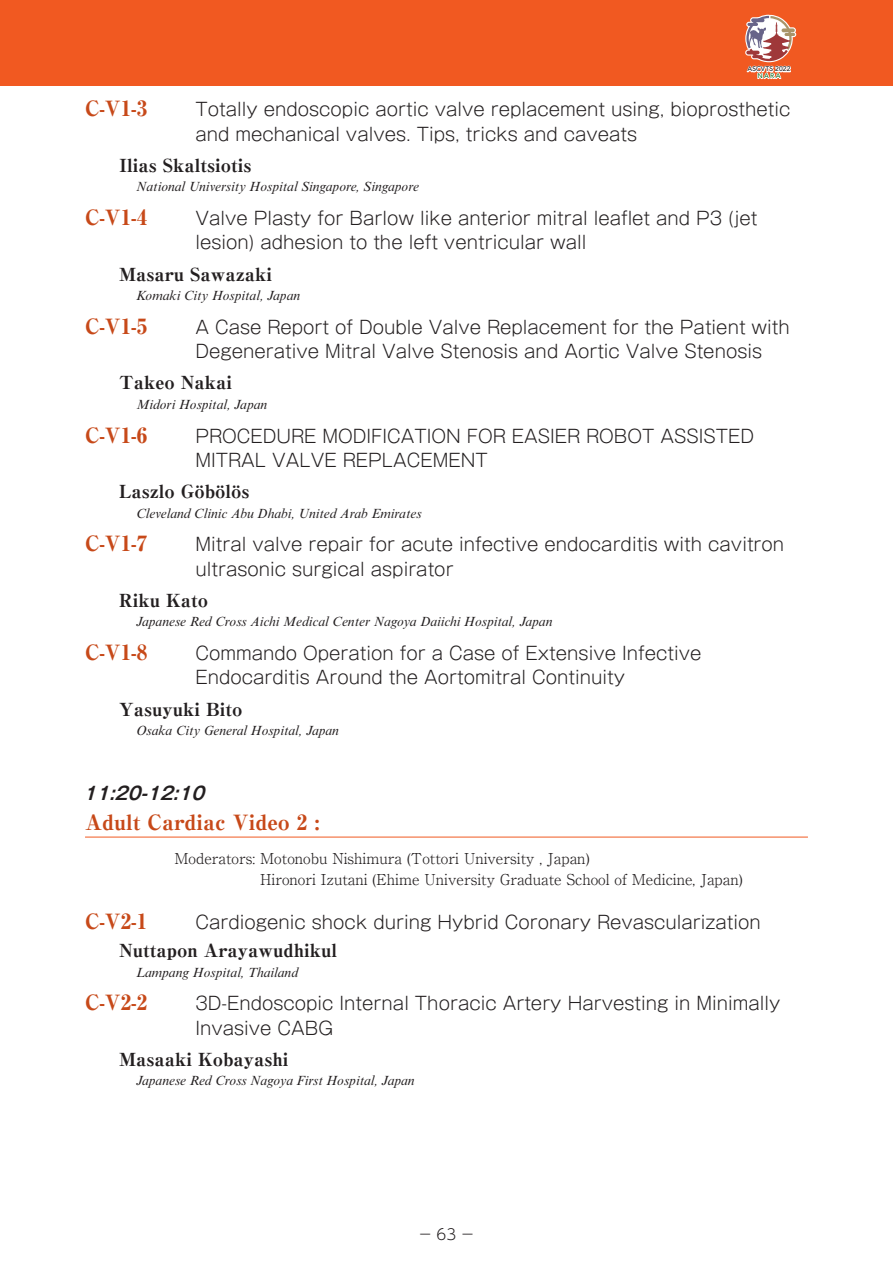
<style>
.page{position:relative;width:893px;height:1263px;background:#fff}
.page>*{position:absolute;margin:0;border:0;box-sizing:border-box;transform-origin:0 0}
.t1{font:800 21px "Ryumin Pr 6 N";color:#c74919}
.t2{font:300 18px/24.3px "Gothic MB101 Pr 6 N";color:#231f20}
.t3{font:800 18px "Ryumin Pr 6 N";color:#231f20}
.t4{font:italic 700 18px "Gothic MB101 Pr 6 N De";color:#231f20;scale:.95 1}
.t5{font:300 15px/21px "Ryumin Pr 6 N";color:#231f20}
.t6{font:300 15px "UD Shin Go Pr 6 N";color:#231f20}
.t7{font:italic 13.5px "Times New Roman MT Std";color:#231f20}
.t8{font:500 6.75px "Avenir LT Std";letter-spacing:.01em;color:#231f20}
.t9{font:500 6.75px "Avenir LT Std";color:#196e26}
</style>
<div class="page">
<div style="left:0;top:0;width:893px;height:86px;background:#f15921"></div>
<svg style="left:745px;top:14px;width:52px;height:66px"></svg>
<hr style="left:85px;top:837px;width:723px;height:1px;background:#f15921">
<p class="t8" style="left:747px;top:65px;width:44px">ASCVTS 2022</p>
<p class="t9" style="left:757px;top:72px;width:25px">NARA</p>
<p class="t1" style="left:85px;top:92px;width:64px">C-V1-3</p>
<p class="t2" style="left:196px;top:96px;width:596px">Totally endoscopic aortic valve replacement using, bioprosthetic and mechanical valves. Tips, tricks and caveats</p>
<p class="t3" style="left:119px;top:151px;width:134px">Ilias Skaltsiotis</p>
<p class="t7" style="left:136px;top:179px;width:285px">National University Hospital Singapore, Singapore</p>
<p class="t1" style="left:85px;top:201px;width:64px">C-V1-4</p>
<p class="t2" style="left:196px;top:205px;width:563px">Valve Plasty for Barlow like anterior mitral leaflet and P3 (jet lesion) adhesion to the left ventricular wall</p>
<p class="t3" style="left:119px;top:260px;width:154px">Masaru Sawazaki</p>
<p class="t7" style="left:136px;top:288px;width:166px">Komaki City Hospital, Japan</p>
<p class="t1" style="left:85px;top:309px;width:64px">C-V1-5</p>
<p class="t2" style="left:196px;top:313px;width:596px">A Case Report of Double Valve Replacement for the Patient with<br>Degenerative Mitral Valve Stenosis and Aortic Valve Stenosis</p>
<p class="t3" style="left:119px;top:369px;width:115px">Takeo Nakai</p>
<p class="t7" style="left:136px;top:397px;width:133px">Midori Hospital, Japan</p>
<p class="t1" style="left:85px;top:418px;width:64px">C-V1-6</p>
<p class="t2" style="left:196px;top:422px;width:560px">PROCEDURE MODIFICATION FOR EASIER ROBOT ASSISTED<br>MITRAL VALVE REPLACEMENT</p>
<p class="t3" style="left:119px;top:477px;width:132px">Laszlo Göbölös</p>
<p class="t7" style="left:136px;top:505px;width:287px">Cleveland Clinic Abu Dhabi, United Arab Emirates</p>
<p class="t1" style="left:85px;top:527px;width:64px">C-V1-7</p>
<p class="t2" style="left:196px;top:531px;width:590px">Mitral valve repair for acute infective endocarditis with cavitron ultrasonic surgical aspirator</p>
<p class="t3" style="left:119px;top:586px;width:90px">Riku Kato</p>
<p class="t7" style="left:136px;top:614px;width:418px">Japanese Red Cross Aichi Medical Center Nagoya Daiichi Hospital, Japan</p>
<p class="t1" style="left:85px;top:636px;width:64px">C-V1-8</p>
<p class="t2" style="left:196px;top:640px;width:507px">Commando Operation for a Case of Extensive Infective<br>Endocarditis Around the Aortomitral Continuity</p>
<p class="t3" style="left:119px;top:695px;width:125px">Yasuyuki Bito</p>
<p class="t7" style="left:136px;top:723px;width:204px">Osaka City General Hospital, Japan</p>
<p class="t4" style="left:83px;top:778px;width:137px">11:20-12:10</p>
<p class="t1" style="left:85px;top:805px;width:236px">Adult Cardiac Video 2 :</p>
<p class="t5" style="left:260px;top:847px;width:484px;text-indent:-86px">Moderators: Motonobu Nishimura (Tottori University , Japan)<br>Hironori Izutani (Ehime University Graduate School of Medicine, Japan)</p>
<p class="t1" style="left:85px;top:904px;width:64px">C-V2-1</p>
<p class="t2" style="left:196px;top:908px;width:567px">Cardiogenic shock during Hybrid Coronary Revascularization</p>
<p class="t3" style="left:119px;top:936px;width:219px">Nuttapon Arayawudhikul</p>
<p class="t7" style="left:136px;top:964px;width:164px">Lampang Hospital, Thailand</p>
<p class="t1" style="left:85px;top:986px;width:64px">C-V2-2</p>
<p class="t2" style="left:196px;top:990px;width:586px">3D-Endoscopic Internal Thoracic Artery Harvesting in Minimally<br>Invasive CABG</p>
<p class="t3" style="left:119px;top:1045px;width:171px">Masaaki Kobayashi</p>
<p class="t7" style="left:136px;top:1073px;width:280px">Japanese Red Cross Nagoya First Hospital, Japan</p>
<p class="t6" style="left:418px;top:1222px;width:59px">－63－</p>
</div>
